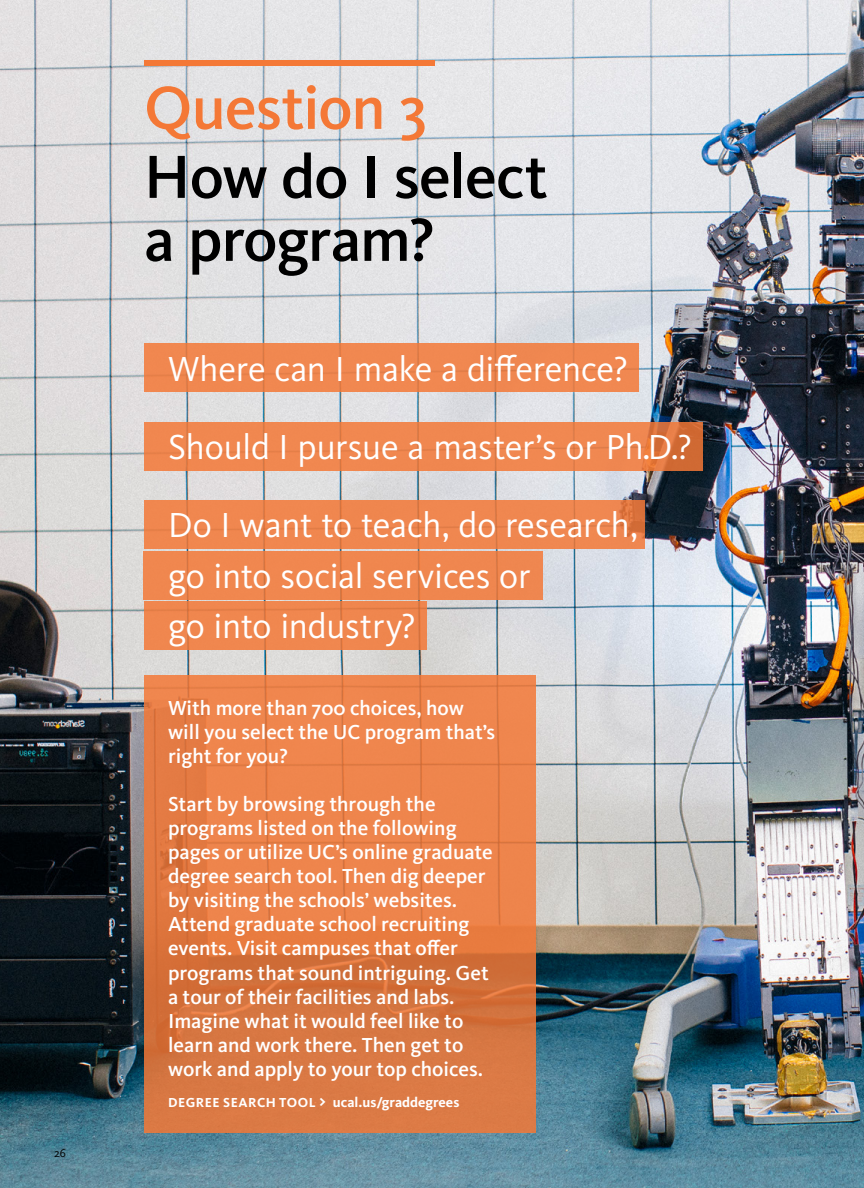
<style>
.page{position:relative;width:864px;height:1188px;background:#fff}
.page>*{position:absolute;margin:0;border:0;box-sizing:border-box;transform-origin:0 0}
.t1{font:500 63px/63px "Kievit OT";letter-spacing:-.015em;color:#000}
.t2{font:500 63px "Kievit OT";letter-spacing:-.015em;color:#f47836}
.t3{font:36px/78.2px "Kievit OT";letter-spacing:-.01em;color:#fff}
.t4{font:500 21px/24px "Kievit OT";color:#fff}
.t5{font:700 14.25px "Kievit OT";color:#fff}
.t6{font:12px "Kievit OT";color:#000}
.s1{font-size:13.5px}
.s2{font-size:16.5px}
</style>
<div class="page">
<img style="left:0;top:0;width:864px;height:1188px">
<div style="left:144px;top:60px;width:290px;height:6px;background:#f47836"></div>
<svg style="left:144px;top:676px;width:392px;height:457px"></svg>
<div style="left:144px;top:343px;width:494px;height:49px;background:#f18850"></div>
<svg style="left:144px;top:500px;width:501px;height:49px;fill:#f0874f"></svg>
<div style="left:144px;top:551px;width:399px;height:49px;background:#f0874f"></div>
<div style="left:144px;top:601px;width:282px;height:49px;background:#f0864e"></div>
<svg style="left:144px;top:422px;width:558px;height:49px;fill:#f08750"></svg>
<p class="t6" style="left:54px;top:1146px;width:13px">26</p>
<h1 class="t2" style="left:144px;top:72px;width:284px">Question 3</h1>
<h1 class="t1" style="left:144px;top:146px;width:405px">How do I select a program?</h1>
<h2 class="t3" style="left:168px;top:330px;width:526px">Where can I make a difference?<br>Should I pursue a master’s or Ph.D.?<br>Do I want to teach, do research,</h2>
<h2 class="t3" style="left:168px;top:551px;width:364px;line-height:50.6px">go into social services or go into industry?</h2>
<p class="t4" style="left:168px;top:697px;width:329px">With more than 700 choices, how will you select the UC program that’s right for you?</p>
<p class="t4" style="left:168px;top:793px;width:326px">Start by browsing through the programs listed on the following pages or utilize UC’s online graduate degree search tool. Then dig deeper by visiting the schools’ websites.<br>Attend graduate school recruiting events. Visit campuses that offer programs that sound intriguing. Get a tour of their facilities and labs.<br>Imagine what it would feel like to learn and work there. Then get to work and apply to your top choices.</p>
<p class="t5" style="left:168px;top:1094px;width:293px"><span class="s1">DEGREE SEARCH TOOL</span> <span class="s2">&gt;</span> ucal.us/graddegrees</p>
</div>
